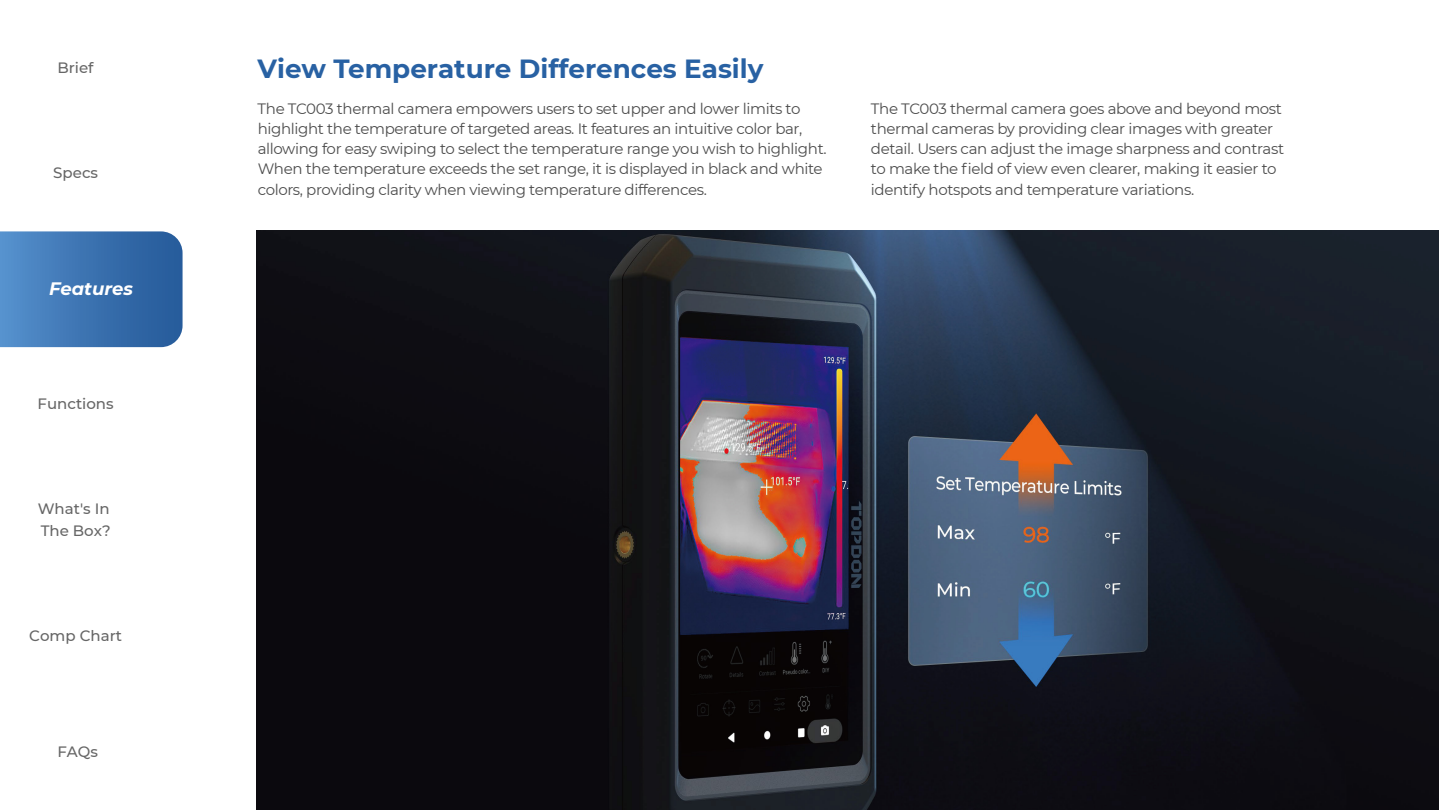
<style>
.page{position:relative;width:1440px;height:810px;background:#fff}
.page>*{position:absolute;margin:0;border:0;box-sizing:border-box;transform-origin:0 0}
.t1{font:700 26.25px "Montserrat";color:#2861a3}
.t2{font:italic 700 18px "Montserrat";color:#fff}
.t3{font:15px/20.2px "Montserrat";letter-spacing:-.025em;color:#4d4d4d}
.t4{font:500 15px/21.6px "Montserrat";color:#666}
</style>
<div class="page">
<img style="left:257px;top:231px;width:1182px;height:579px">
<svg style="left:0;top:231px;width:183px;height:116px;background:#3f75b2"></svg>
<p class="t4" style="left:57px;top:56px;width:38px">Brief</p>
<p class="t4" style="left:53px;top:161px;width:46px">Specs</p>
<p class="t2" style="left:49px;top:275px;width:86px">Features</p>
<p class="t4" style="left:38px;top:393px;width:78px">Functions</p>
<p class="t4" style="left:38px;top:498px;width:74px">What's In<br>The Box?</p>
<p class="t4" style="left:29px;top:624px;width:94px">Comp Chart</p>
<p class="t4" style="left:57px;top:740px;width:42px">FAQs</p>
<h1 class="t1" style="left:258px;top:49px;width:507px">View Temperature Differences Easily</h1>
<p class="t3" style="left:258px;top:98px;width:571px">The TC003 thermal camera empowers users to set upper and lower limits to highlight the temperature of targeted areas. It features an intuitive color bar, allowing for easy swiping to select the temperature range you wish to highlight.<br>When the temperature exceeds the set range, it is displayed in black and white colors, providing clarity when viewing temperature differences.</p>
<p class="t3" style="left:871px;top:98px;width:415px">The TC003 thermal camera goes above and beyond most thermal cameras by providing clear images with greater detail. Users can adjust the image sharpness and contrast to make the field of view even clearer, making it easier to identify hotspots and temperature variations.</p>
</div>
